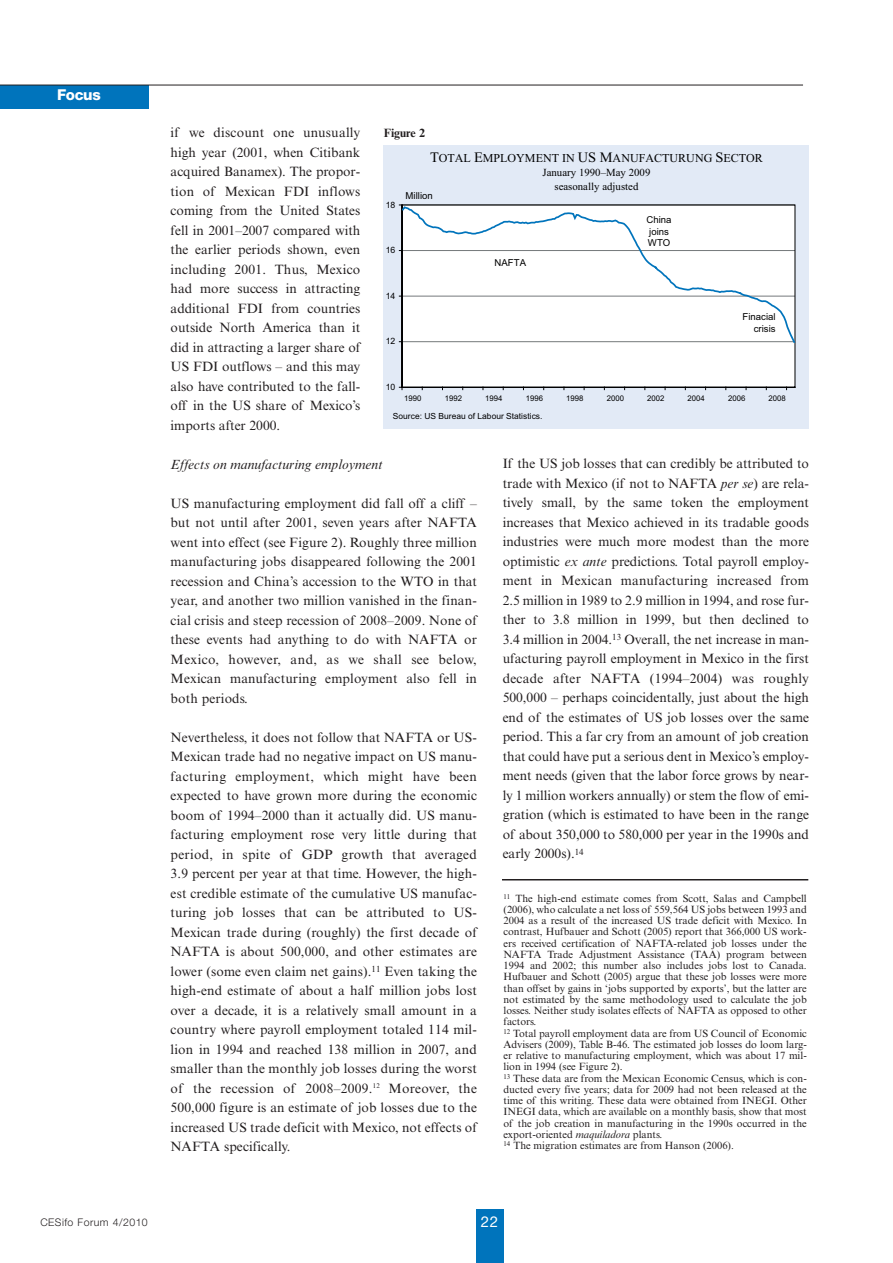
<style>
.page{position:relative;width:893px;height:1263px;background:#fff}
.page>*{position:absolute;margin:0;border:0;box-sizing:border-box;transform-origin:0 0}
.t1{font:800 15px "Helvetica Neue LT Std";letter-spacing:-.025em;color:#fff}
.t2{font:15px "Helvetica Neue LT Std";color:#fff}
.t3{font:13.5px/19.5px "Times New Roman MT Std";color:#231f20;text-align:justify}
.t4{font:italic 13.5px "Times New Roman MT Std";color:#231f20}
.t5{font:12px "Times New Roman";color:#000001}
.t6{font:700 12px "Times New Roman MT Std";color:#231f20}
.t7{font:10.8px/13.2px "Times New Roman";color:#000001;text-align:center}
.t8{font:10.5px/11.2px "Times New Roman MT Std";color:#231f20}
.t9{font:300 10.5px "Helvetica Neue LT Std";letter-spacing:.045em;color:#231f20}
.t10{font:9.6px/11.6px "Arial";color:#000001;text-align:right}
.t11{font:8.7px "Arial";color:#000001}
.t12{font:8.4px "Arial";color:#000001}
.t13{font:7.8px "Arial";color:#000001}
.s1{font-size:14.4px}
.s2{font-style:italic}
</style>
<div class="page">
<div style="left:476px;top:1209px;width:28px;height:54px;background:#0074bc"></div>
<div style="left:0;top:85px;width:149px;height:23px;background:#0074bc"></div>
<hr style="left:0;top:85px;width:803px;height:1px;background:#231f20">
<div style="left:383px;top:145px;width:425px;height:283px;background:#e2eaf6"></div>
<svg style="left:399px;top:204px;width:396px;height:186px;background:#ebeced"></svg>
<svg style="left:402px;top:205px;width:393px;height:139px;background:#f6f7f9"></svg>
<hr style="left:502px;top:879px;width:306px;height:1px;background:#231f20">
<p class="t1" style="left:57px;top:89px;width:45px">Focus</p>
<p class="t3" style="left:171px;top:124px;width:191px">if we discount one unusually high year (2001, when Citibank acquired Banamex). The propor&shy;tion of Mexican FDI inflows coming from the United States fell in 2001–2007 compared with the earlier periods shown, even including 2001. Thus, Mexico had more success in attracting additional FDI from countries outside North America than it did in attracting a larger share of US FDI outflows – and this may also have contributed to the fall&shy;off in the US share of Mexico’s imports after 2000.</p>
<p class="t4" style="left:171px;top:459px;width:213px">Effects on manufacturing employment</p>
<p class="t3" style="left:171px;top:495px;width:308px">US manufacturing employment did fall off a cliff – but not until after 2001, seven years after NAFTA went into effect (see Figure 2). Roughly three million manufacturing jobs disappeared following the 2001 recession and China’s accession to the WTO in that year, and another two million vanished in the finan&shy;cial crisis and steep recession of 2008–2009. None of these events had anything to do with NAFTA or Mexico, however, and, as we shall see below, Mexican manufacturing employment also fell in both periods.</p>
<p class="t3" style="left:171px;top:729px;width:308px">Nevertheless, it does not follow that NAFTA or US-Mexican trade had no negative impact on US manu&shy;facturing employment, which might have been expected to have grown more during the economic boom of 1994–2000 than it actually did. US manu&shy;facturing employment rose very little during that period, in spite of GDP growth that averaged 3.9 percent per year at that time. However, the high&shy;est credible estimate of the cumulative US manufac&shy;turing job losses that can be attributed to US-Mexican trade during (roughly) the first decade of NAFTA is about 500,000, and other estimates are lower (some even claim net gains).<sup>11</sup> Even taking the high-end estimate of about a half million jobs lost over a decade, it is a relatively small amount in a country where payroll employment totaled 114 mil&shy;lion in 1994 and reached 138 million in 2007, and smaller than the monthly job losses during the worst of the recession of 2008–2009.<sup>12</sup> Moreover, the 500,000 figure is an estimate of job losses due to the increased US trade deficit with Mexico, not effects of NAFTA specifically.</p>
<p class="t6" style="left:384px;top:129px;width:43px">Figure 2</p>
<p class="t5" style="left:430px;top:151px;width:334px"><span class="s1">T</span>OTAL <span class="s1">E</span>MPLOYMENT IN <span class="s1">US M</span>ANUFACTURUNG <span class="s1">S</span>ECTOR</p>
<p class="t7" style="left:542px;top:166px;width:109px">January 1990–May 2009 seasonally adjusted</p>
<p class="t10" style="left:405px;top:191px;width:29px">Million</p>
<p class="t11" style="left:386px;top:202px;width:11px">18</p>
<p class="t10" style="left:646px;top:215px;width:27px;text-align:left">China joins<br>WTO</p>
<p class="t11" style="left:386px;top:247px;width:11px">16</p>
<p class="t10" style="left:494px;top:258px;width:33px">NAFTA</p>
<p class="t11" style="left:386px;top:293px;width:11px">14</p>
<p class="t10" style="left:742px;top:312px;width:35px">Finacial crisis</p>
<p class="t11" style="left:386px;top:338px;width:11px">12</p>
<p class="t11" style="left:386px;top:384px;width:11px">10</p>
<p class="t13" style="left:404px;top:395px;width:19px">1990</p>
<p class="t13" style="left:445px;top:395px;width:19px">1992</p>
<p class="t13" style="left:485px;top:395px;width:19px">1994</p>
<p class="t13" style="left:525px;top:395px;width:19px">1996</p>
<p class="t13" style="left:566px;top:395px;width:19px">1998</p>
<p class="t13" style="left:606px;top:395px;width:19px">2000</p>
<p class="t13" style="left:647px;top:395px;width:19px">2002</p>
<p class="t13" style="left:687px;top:395px;width:19px">2004</p>
<p class="t13" style="left:728px;top:395px;width:19px">2006</p>
<p class="t13" style="left:768px;top:395px;width:19px">2008</p>
<p class="t12" style="left:393px;top:413px;width:151px">Source: US Bureau of Labour Statistics.</p>
<p class="t3" style="left:502px;top:455px;width:308px">If the US job losses that can credibly be attributed to trade with Mexico (if not to NAFTA <span class="s2">per se</span>) are rela&shy;tively small, by the same token the employment increases that Mexico achieved in its tradable goods industries were much more modest than the more optimistic <span class="s2">ex ante</span> predictions. Total payroll employ&shy;ment in Mexican manufacturing increased from 2.5 million in 1989 to 2.9 million in 1994, and rose fur&shy;ther to 3.8 million in 1999, but then declined to 3.4 million in 2004.<sup>13</sup> Overall, the net increase in man&shy;ufacturing payroll employment in Mexico in the first decade after NAFTA (1994–2004) was roughly 500,000 – perhaps coincidentally, just about the high end of the estimates of US job losses over the same period. This a far cry from an amount of job creation that could have put a serious dent in Mexico’s employ&shy;ment needs (given that the labor force grows by near&shy;ly 1 million workers annually) or stem the flow of emi&shy;gration (which is estimated to have been in the range of about 350,000 to 580,000 per year in the 1990s and early 2000s).<sup>14</sup></p>
<p class="t8" style="left:503px;top:893px;width:305px"><sup>11</sup> The high-end estimate comes from Scott, Salas and Campbell (2006), who calculate a net loss of 559,564 US jobs between 1993 and 2004 as a result of the increased US trade deficit with Mexico. In contrast, Hufbauer and Schott (2005) report that 366,000 US work&shy;ers received certification of NAFTA-related job losses under the NAFTA Trade Adjustment Assistance (TAA) program between 1994 and 2002; this number also includes jobs lost to Canada.<br>Hufbauer and Schott (2005) argue that these job losses were more than offset by gains in ‘jobs supported by exports’, but the latter are not estimated by the same methodology used to calculate the job losses. Neither study isolates effects of NAFTA as opposed to other factors.<br><sup>12</sup> Total payroll employment data are from US Council of Economic Advisers (2009), Table B-46. The estimated job losses do loom larg&shy;er relative to manufacturing employment, which was about 17 mil&shy;lion in 1994 (see Figure 2).<br><sup>13</sup> These data are from the Mexican Economic Census, which is con&shy;ducted every five years; data for 2009 had not been released at the time of this writing. These data were obtained from INEGI. Other INEGI data, which are available on a monthly basis, show that most of the job creation in manufacturing in the 1990s occurred in the export-oriented <span class="s2">maquiladora</span> plants.<br><sup>14</sup> The migration estimates are from Hanson (2006).</p>
<p class="t9" style="left:40px;top:1218px;width:109px">CESifo Forum 4/2010</p>
<p class="t2" style="left:481px;top:1216px;width:19px">22</p>
</div>
